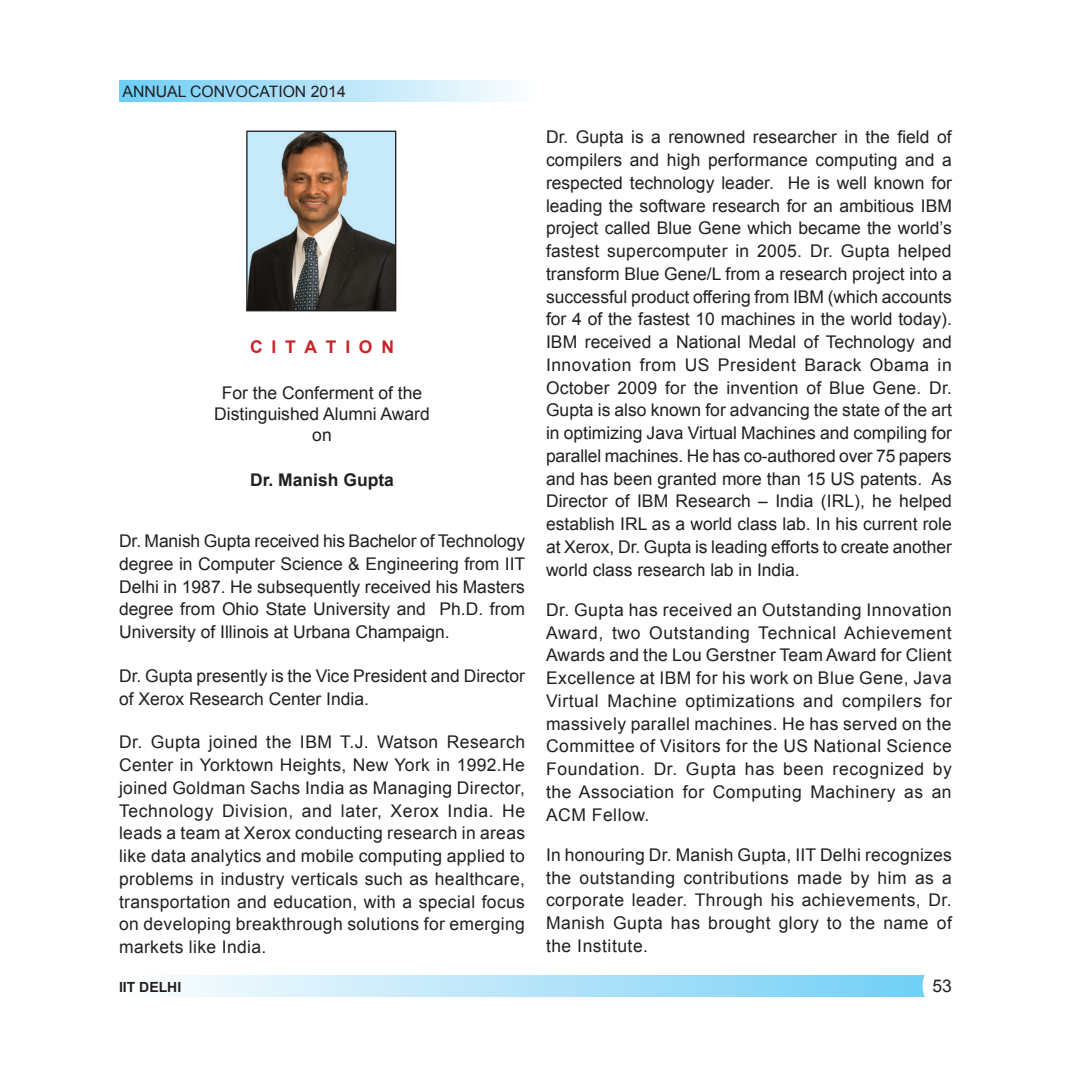
<style>
.page{position:relative;width:1071px;height:1071px;background:#fff}
.page>*{position:absolute;margin:0;border:0;box-sizing:border-box;transform-origin:0 0}
.Body_Text_New{font:17.5px/22.8px "Arial";color:#231f20;text-align:justify}
.t1{font:700 17.5px "Arial";color:#231f20}
.t2{font:700 17.5px "Arial";letter-spacing:.5em;color:#c8242b}
.t3{font:15.75px "Arial";color:#231f20}
.t4{font:700 14px "Arial";color:#231f20}
</style>
<div class="page">
<div style="left:119px;top:976px;width:833px;height:21px;background:linear-gradient(to right,#fdfdfe,#6ecdf5)"></div>
<div style="left:119px;top:81px;width:417px;height:21px;background:linear-gradient(to right,#6dcdf5,#fefdfe)"></div>
<div style="left:923px;top:956px;width:58px;height:59px;background:#fff;border-radius:50%"></div>
<img style="left:248px;top:133px;width:146px;height:176px">
<div style="left:246px;top:131px;width:150px;height:180px;border:1px solid #231f20"></div>
<p class="t3" style="left:123px;top:81px;width:225px">ANNUAL CONVOCATION 2014</p>
<p class="t2" style="left:250px;top:335px;width:145px">CITATION</p>
<p class="Body_Text_New" style="left:214px;top:382px;width:217px;line-height:21px;text-align:center">For the Conferment of the<br>Distinguished Alumni Award on</p>
<p class="t1" style="left:250px;top:469px;width:145px">Dr. Manish Gupta</p>
<p class="Body_Text_New" style="left:119px;top:530px;width:408px">Dr. Manish Gupta received his Bachelor of Technology degree in Computer Science &amp; Engineering from IIT Delhi in 1987. He subsequently received his Masters degree from Ohio State University and Ph.D. from University of Illinois at Urbana Champaign.</p>
<p class="Body_Text_New" style="left:119px;top:665px;width:407px">Dr. Gupta presently is the Vice President and Director of Xerox Research Center India.</p>
<p class="Body_Text_New" style="left:119px;top:731px;width:408px">Dr. Gupta joined the IBM T.J. Watson Research Center in Yorktown Heights, New York in 1992.He joined Goldman Sachs India as Managing Director, Technology Division, and later, Xerox India. He leads a team at Xerox conducting research in areas like data analytics and mobile computing applied to problems in industry verticals such as healthcare, transportation and education, with a special focus on developing breakthrough solutions for emerging markets like India.</p>
<p class="Body_Text_New" style="left:546px;top:126px;width:408px">Dr. Gupta is a renowned researcher in the field of compilers and high performance computing and a respected technology leader. He is well known for leading the software research for an ambitious IBM project called Blue Gene which became the world’s fastest supercomputer in 2005. Dr. Gupta helped transform Blue Gene/L from a research project into a successful product offering from IBM (which accounts for 4 of the fastest 10 machines in the world today).<br>IBM received a National Medal of Technology and Innovation from US President Barack Obama in October 2009 for the invention of Blue Gene. Dr.<br>Gupta is also known for advancing the state of the art in optimizing Java Virtual Machines and compiling for parallel machines. He has co-authored over 75 papers and has been granted more than 15 US patents. As Director of IBM Research – India (IRL), he helped establish IRL as a world class lab. In his current role at Xerox, Dr. Gupta is leading efforts to create another world class research lab in India.</p>
<p class="Body_Text_New" style="left:546px;top:599px;width:408px">Dr. Gupta has received an Outstanding Innovation Award, two Outstanding Technical Achievement Awards and the Lou Gerstner Team Award for Client Excellence at IBM for his work on Blue Gene, Java Virtual Machine optimizations and compilers for massively parallel machines. He has served on the Committee of Visitors for the US National Science Foundation. Dr. Gupta has been recognized by the Association for Computing Machinery as an ACM Fellow.</p>
<p class="Body_Text_New" style="left:546px;top:844px;width:407px">In honouring Dr. Manish Gupta, IIT Delhi recognizes the outstanding contributions made by him as a corporate leader. Through his achievements, Dr.<br>Manish Gupta has brought glory to the name of the Institute.</p>
<p class="t4" style="left:119px;top:977px;width:64px">IIT DELHI</p>
<p class="Body_Text_New" style="left:932px;top:975px;width:21px">53</p>
</div>
